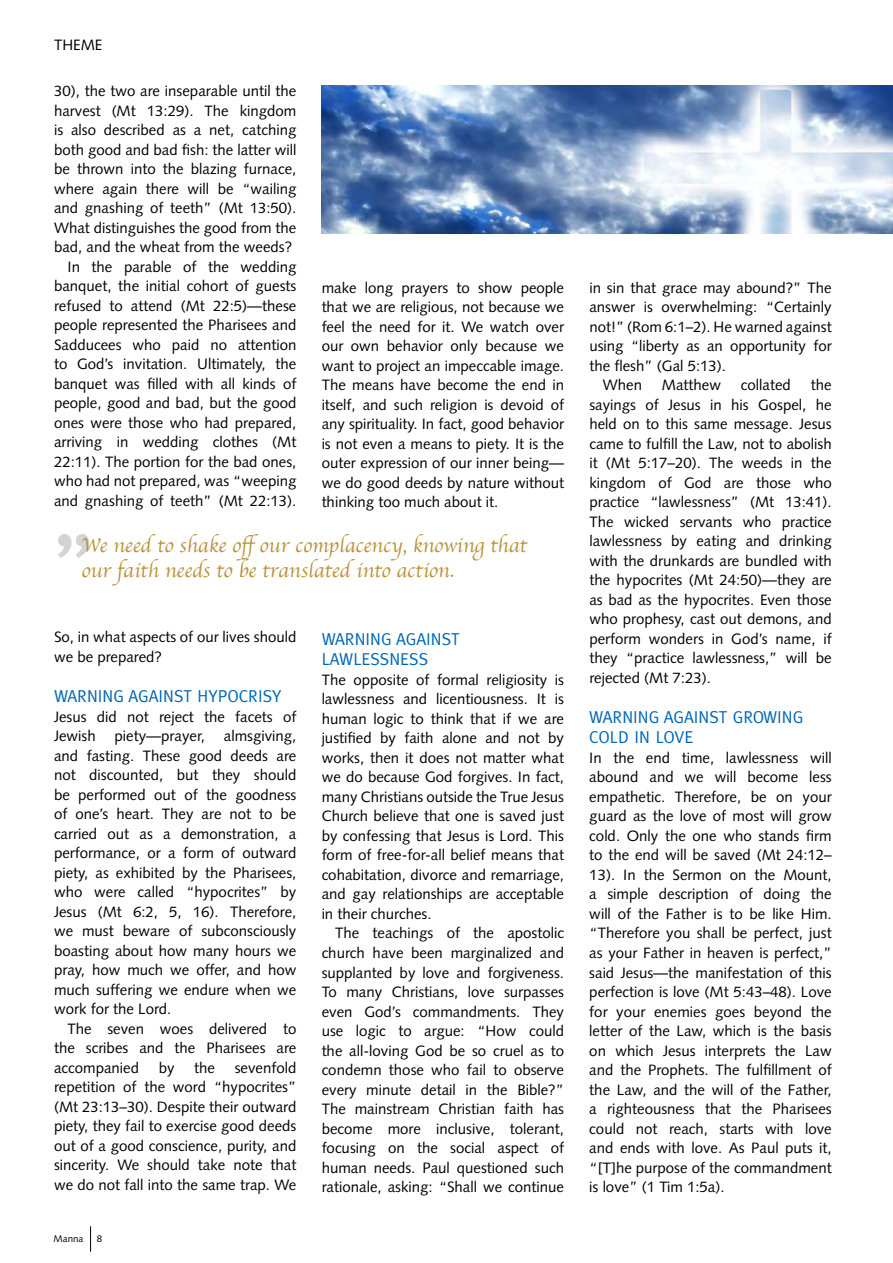
<style>
.page{position:relative;width:893px;height:1263px;background:#fff}
.page>*{position:absolute;margin:0;border:0;box-sizing:border-box;transform-origin:0 0}
.t1{font:90px "Meta";color:#d1d3d4}
.t2{font:21px/25.2px "Apple Chancery";color:#bb9238}
.t3{font:17.25px/20.7px "Meta";color:#0066b3}
.t4{font:15px/19.5px "Syntax";color:#000;text-align:justify}
.t5{font:9.75px "Syntax";color:#000}
</style>
<div class="page">
<svg style="left:90px;top:1226px;width:1px;height:26px"></svg>
<img style="left:322px;top:85px;width:571px;height:149px">
<p class="t4" style="left:54px;top:35px;width:50px">THEME</p>
<p class="t4" style="left:54px;top:81px;width:244px;text-align:right">30), the two are inseparable until the harvest (Mt 13:29). The kingdom is also described as a net, catching both good and bad fish: the latter will be thrown into the blazing furnace, where again there will be “wailing and gnashing of teeth” (Mt 13:50).<br>What distinguishes the good from the bad, and the wheat from the weeds?<br>In the parable of the wedding banquet, the initial cohort of guests refused to attend (Mt 22:5)—these people represented the Pharisees and Sadducees who paid no attention to God’s invitation. Ultimately, the banquet was filled with all kinds of people, good and bad, but the good ones were those who had prepared, arriving in wedding clothes (Mt 22:11). The portion for the bad ones, who had not prepared, was “weeping and gnashing of teeth” (Mt 22:13).</p>
<p class="t4" style="left:322px;top:278px;width:244px">make long prayers to show people that we are religious, not because we feel the need for it. We watch over our own behavior only because we want to project an impeccable image.<br>The means have become the end in itself, and such religion is devoid of any spirituality. In fact, good behavior is not even a means to piety. It is the outer expression of our inner being— we do good deeds by nature without thinking too much about it.</p>
<h2 class="t2" style="left:81px;top:533px;width:447px">We need to shake offour complacency, knowing that our faith needs to be translated into action.</h2>
<h1 class="t1" style="left:54px;top:513px;width:43px">”</h1>
<p class="t4" style="left:54px;top:627px;width:244px">So, in what aspects of our lives should we be prepared?</p>
<p class="t3" style="left:54px;top:685px;width:229px">WARNING AGAINST HYPOCRISY</p>
<p class="t4" style="left:54px;top:707px;width:244px">Jesus did not reject the facets of<br>Jewish</p>
<p class="t4" style="left:54px;top:726px;width:244px;text-indent:170px">almsgiving, and fasting. These good deeds are not discounted, but they should be performed out of the goodness of one’s heart. They are not to be carried out as a demonstration, a performance, or a form of outward piety, as exhibited by the Pharisees, who were called “hypocrites” by Jesus (Mt 6:2, 5, 16). Therefore, we must beware of subconsciously boasting about how many hours we pray, how much we offer, and how much suffering we endure when we work for the Lord.</p>
<p class="t4" style="left:54px;top:1019px;width:244px;text-indent:14px">The seven woes delivered to the scribes and the Pharisees are accompanied</p>
<p class="t4" style="left:115px;top:726px;width:92px">piety—prayer,</p>
<p class="t4" style="left:54px;top:1058px;width:244px;text-indent:181px">sevenfold repetition of the word “hypocrites” (Mt 23:13–30). Despite their outward piety, they fail to exercise good deeds out of a good conscience, purity, and sincerity. We should take note that we do not fall into the same trap. We</p>
<p class="t4" style="left:159px;top:1058px;width:17px">by</p>
<p class="t4" style="left:194px;top:1058px;width:22px">the</p>
<p class="t5" style="left:54px;top:1232px;width:31px">Manna</p>
<p class="t5" style="left:97px;top:1232px;width:7px">8</p>
<p class="t3" style="left:322px;top:628px;width:140px">WARNING AGAINST<br>LAWLESSNESS</p>
<p class="t4" style="left:322px;top:670px;width:244px">The opposite of formal religiosity is lawlessness and licentiousness. It is human logic to think that if we are justified by faith alone and not by works, then it does not matter what we do because God forgives. In fact, many Christians outside the True Jesus Church believe that one is saved just by confessing that Jesus is Lord. This form of free-for-all belief means that cohabitation, divorce and remarriage, and gay relationships are acceptable in their churches.</p>
<p class="t4" style="left:322px;top:923px;width:244px;text-indent:14px">The teachings of the apostolic church have been marginalized and supplanted by love and forgiveness.<br>To many Christians, love surpasses even God’s commandments. They use logic to argue: “How could the all-loving God be so cruel as to condemn those who fail to observe every minute detail in the Bible?” The mainstream Christian faith has become more inclusive, tolerant, focusing on the social aspect of human needs. Paul questioned such rationale, asking: “Shall we continue</p>
<p class="t4" style="left:589px;top:278px;width:244px">in sin that grace may abound?” The</p>
<p class="t4" style="left:589px;top:297px;width:244px">answer is overwhelming: “Certainly</p>
<p class="t4" style="left:589px;top:317px;width:244px">not!” (Rom 6:1–2). He warned against</p>
<p class="t4" style="left:589px;top:336px;width:244px">using “liberty as an opportunity for</p>
<p class="t4" style="left:589px;top:356px;width:138px">the flesh” (Gal 5:13).</p>
<p class="t4" style="left:603px;top:375px;width:41px">When</p>
<p class="t4" style="left:662px;top:375px;width:61px">Matthew</p>
<p class="t4" style="left:741px;top:375px;width:51px">collated</p>
<p class="t4" style="left:589px;top:375px;width:244px;text-indent:222px">the sayings of Jesus in his Gospel, he held on to this same message. Jesus came to fulfill the Law, not to abolish it (Mt 5:17–20). The weeds in the kingdom of God are those who practice “lawlessness” (Mt 13:41).<br>The wicked servants who practice lawlessness by eating and drinking with the drunkards are bundled with the hypocrites (Mt 24:50)—they are as bad as the hypocrites. Even those who prophesy, cast out demons, and perform wonders in God’s name, if they “practice lawlessness,” will be rejected (Mt 7:23).</p>
<p class="t3" style="left:589px;top:706px;width:215px">WARNING AGAINST GROWING<br>COLD IN LOVE</p>
<p class="t4" style="left:589px;top:748px;width:244px">In the end time, lawlessness will abound and we will become less empathetic. Therefore, be on your guard as the love of most will grow cold. Only the one who stands firm to the end will be saved (Mt 24:12– 13). In the Sermon on the Mount, a simple description of doing the will of the Father is to be like Him. “Therefore you shall be perfect, just as your Father in heaven is perfect,” said Jesus—the manifestation of this perfection is love (Mt 5:43–48). Love for your enemies goes beyond the letter of the Law, which is the basis on which Jesus interprets the Law and the Prophets. The fulfillment of the Law, and the will of the Father, a righteousness that the Pharisees could not reach, starts with love and ends with love. As Paul puts it, “[T]he purpose of the commandment is love” (1 Tim 1:5a).</p>
</div>
